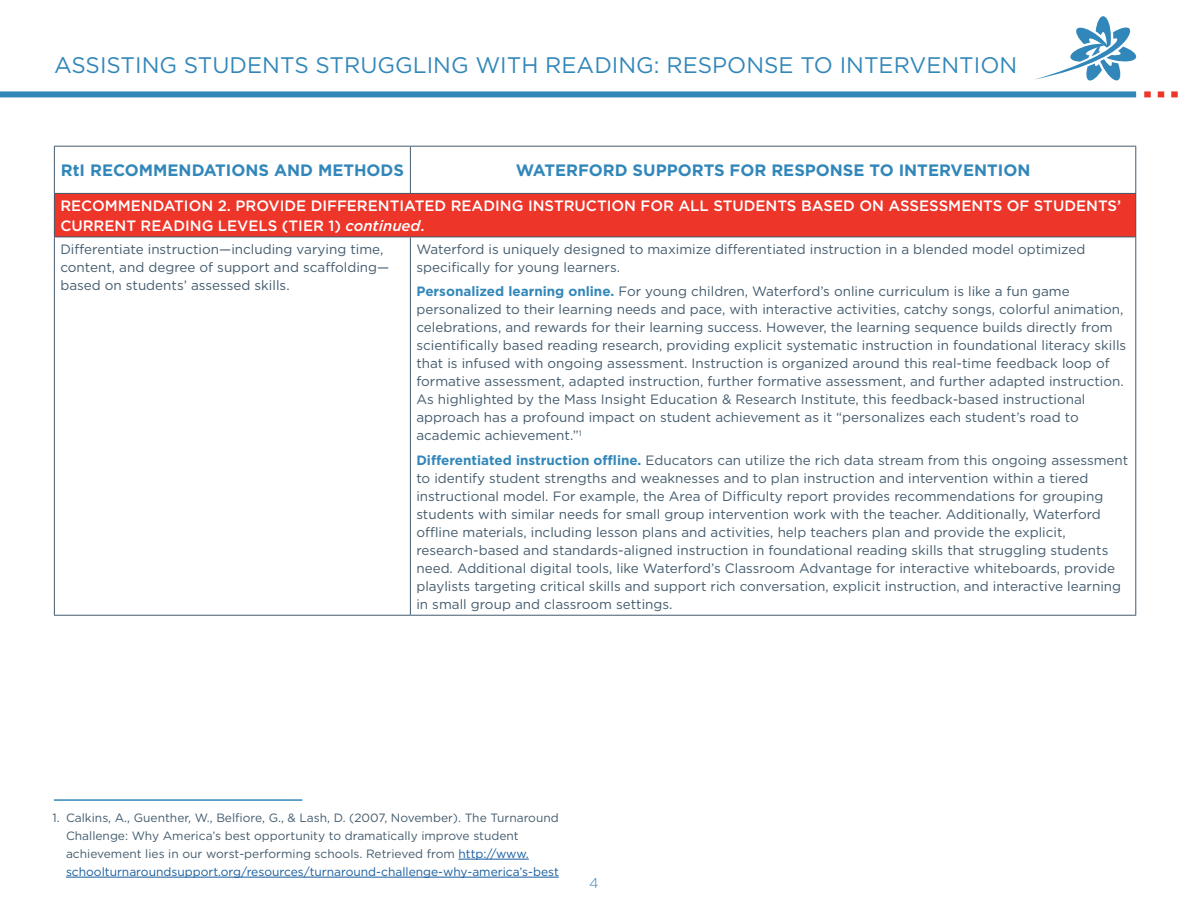
<style>
.page{position:relative;width:1188px;height:918px;background:#fff}
.page>*{position:absolute;margin:0;border:0;box-sizing:border-box;transform-origin:0 0}
.t1{font:22.5px "Gotham";color:#3287ba}
._0_Main_Table_Header{font:700 16.5px "Gotham";color:#3287ba}
._2_Second_Colorbar_H{font:500 15px/19.5px "Gotham";color:#fff}
.t2{font:300 14.25px "Gotham";color:#3287ba}
._4_Chart_Copy{font:13.5px/18px "Gotham";color:#435b6d}
._4_Body_Copy{font:13.5px/18px "Gotham";color:#435b6d}
.t3{font:12px/18px "Gotham";color:#435b6d}
.s1{font-style:italic}
.s2{font-weight:700;color:#3287ba}
.s3{color:#175d9e}
</style>
<div class="page">
<svg style="left:1034px;top:16px;width:103px;height:65px"></svg>
<div style="left:1144px;top:91px;width:7px;height:6px;background:#ee3529"></div>
<svg style="left:1158px;top:91px;width:6px;height:6px"></svg>
<div style="left:1171px;top:91px;width:7px;height:6px;background:#ee3529"></div>
<div style="left:0;top:91px;width:1136px;height:6px;background:#3287ba"></div>
<svg style="left:55px;top:147px;width:1080px;height:46px"></svg>
<div style="left:54px;top:193px;width:1082px;height:44px;background:#ee3529"></div>
<hr style="left:54px;top:237px;width:1px;height:378px;background:#435b6d">
<hr style="left:410px;top:147px;width:1px;height:46px;background:#435b6d">
<hr style="left:410px;top:237px;width:1px;height:378px;background:#435b6d">
<hr style="left:1135px;top:237px;width:1px;height:378px;background:#435b6d">
<hr style="left:54px;top:146px;width:356px;height:1px;background:#435b6d">
<hr style="left:54px;top:147px;width:1px;height:46px;background:#435b6d">
<hr style="left:410px;top:146px;width:726px;height:1px;background:#435b6d">
<hr style="left:1135px;top:147px;width:1px;height:46px;background:#435b6d">
<hr style="left:54px;top:193px;width:356px;height:1px;background:#435b6d">
<hr style="left:410px;top:193px;width:726px;height:1px;background:#435b6d">
<hr style="left:54px;top:194px;width:1px;height:43px;background:#435b6d">
<hr style="left:1135px;top:194px;width:1px;height:43px;background:#435b6d">
<hr style="left:54px;top:237px;width:356px;height:1px;background:#435b6d">
<hr style="left:410px;top:237px;width:726px;height:1px;background:#435b6d">
<hr style="left:54px;top:615px;width:356px;height:1px;background:#435b6d">
<hr style="left:410px;top:615px;width:726px;height:1px;background:#435b6d">
<hr style="left:458px;top:859px;width:71px;height:1px;background:#175d9e">
<hr style="left:66px;top:877px;width:493px;height:1px;background:#175d9e">
<hr style="left:54px;top:799px;width:248px;height:2px;background:#3287ba">
<h1 class="t1" style="left:54px;top:51px;width:965px">ASSISTING STUDENTS STRUGGLING WITH READING: RESPONSE TO INTERVENTION</h1>
<p class="_0_Main_Table_Header" style="left:61px;top:160px;width:345px">RtI RECOMMENDATIONS AND METHODS</p>
<p class="_0_Main_Table_Header" style="left:516px;top:160px;width:516px">WATERFORD SUPPORTS FOR RESPONSE TO INTERVENTION</p>
<p class="_2_Second_Colorbar_H" style="left:60px;top:196px;width:1062px">RECOMMENDATION 2. PROVIDE DIFFERENTIATED READING INSTRUCTION FOR ALL STUDENTS BASED ON ASSESSMENTS OF STUDENTS’<br>CURRENT READING LEVELS (TIER 1) <span class="s1">continued</span>.</p>
<p class="_4_Body_Copy" style="left:60px;top:240px;width:330px">Differentiate instruction—including varying time, content, and degree of support and scaffolding— based on students’ assessed skills.</p>
<p class="_4_Chart_Copy" style="left:416px;top:240px;width:671px">Waterford is uniquely designed to maximize differentiated instruction in a blended model optimized specifically for young learners.</p>
<p class="_4_Chart_Copy" style="left:416px;top:282px;width:711px"><span class="s2">Personalized learning online.</span> For young children, Waterford’s online curriculum is like a fun game personalized to their learning needs and pace, with interactive activities, catchy songs, colorful animation, celebrations, and rewards for their learning success. However, the learning sequence builds directly from scientifically based reading research, providing explicit systematic instruction in foundational literacy skills that is infused with ongoing assessment. Instruction is organized around this real-time feedback loop of formative assessment, adapted instruction, further formative assessment, and further adapted instruction.<br>As highlighted by the Mass Insight Education &amp; Research Institute, this feedback-based instructional approach has a profound impact on student achievement as it “personalizes each student’s road to academic achievement.”<sup>1</sup></p>
<p class="_4_Chart_Copy" style="left:416px;top:451px;width:713px"><span class="s2">Differentiated instruction offline.</span> Educators can utilize the rich data stream from this ongoing assessment to identify student strengths and weaknesses and to plan instruction and intervention within a tiered instructional model. For example, the Area of Difficulty report provides recommendations for grouping students with similar needs for small group intervention work with the teacher. Additionally, Waterford offline materials, including lesson plans and activities, help teachers plan and provide the explicit, research-based and standards-aligned instruction in foundational reading skills that struggling students need. Additional digital tools, like Waterford’s Classroom Advantage for interactive whiteboards, provide playlists targeting critical skills and support rich conversation, explicit instruction, and interactive learning in small group and classroom settings.</p>
<p class="t3" style="left:66px;top:808px;width:494px;text-indent:-14px">1. Calkins, A., Guenther, W., Belfiore, G., &amp; Lash, D. (2007, November). The Turnaround Challenge: Why America’s best opportunity to dramatically improve student achievement lies in our worst-performing schools. Retrieved from <span class="s3">http://www. schoolturnaroundsupport.org/resources/turnaround-challenge-why-america’s-best</span></p>
<p class="t2" style="left:589px;top:874px;width:11px">4</p>
</div>
